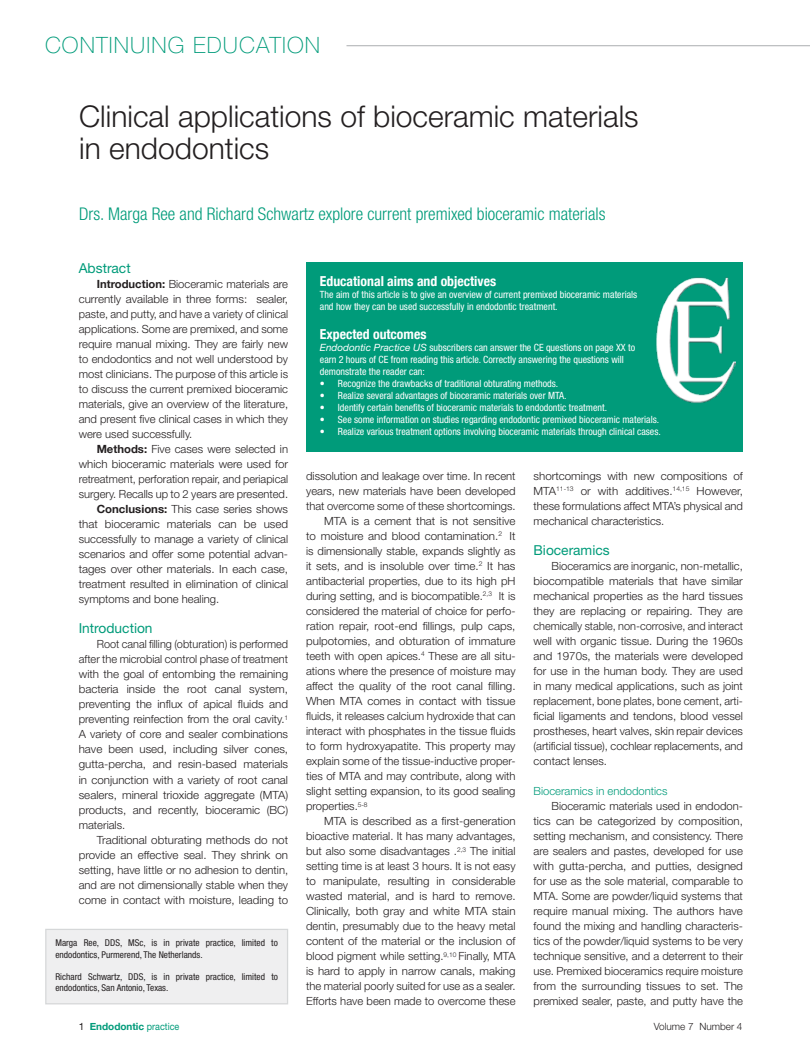
<style>
.page{position:relative;width:810px;height:1054px;background:#fff}
.page>*{position:absolute;margin:0;border:0;box-sizing:border-box;transform-origin:0 0}
.t1{font:300 30px/32.5px "Helvetica Neue";color:#231f20}
.t2{font:100 22.5px "Helvetica Neue";letter-spacing:.05em;color:#009b7a}
.t3{font:300 condensed 17.5px "Helvetica Neue";color:#009b7a}
.t4{font:700 condensed 13.75px "Helvetica Neue";color:#fff}
.t5{font:13.75px "Helvetica Neue";color:#009b7a}
.t6{font:300 11.25px/15px "Helvetica Neue";color:#231f20;text-align:justify}
.t7{font:300 11.25px "Helvetica Neue";color:#009b7a}
.t8{font:condensed 10px/12px "Helvetica Neue";color:#fff}
.t9{font:700 10px "Helvetica Neue";letter-spacing:-.005em;color:#009b7a}
.t10{font:300 10px "Helvetica Neue";color:#231f20}
.t11{font:condensed 9.38px/11.2px "Helvetica Neue";color:#231f20}
.s1{font-weight:700}
.s2{font-style:italic;font-stretch:normal}
.s3{font-weight:400;color:#231f20}
.s4{font-weight:400}
</style>
<div class="page">
<div style="left:46px;top:929px;width:242px;height:74px;background:#efeff0"></div>
<div style="left:45px;top:928px;width:243px;height:76px;border:1px solid #d5d7d8"></div>
<div style="left:306px;top:262px;width:437px;height:189px;background:#009b7a"></div>
<img style="left:656px;top:277px;width:79px;height:127px">
<hr style="left:347px;top:45px;width:463px;height:1px;background:#bcbec0">
<h2 class="t2" style="left:45px;top:32px;width:277px">CONTINUING EDUCATION</h2>
<h1 class="t1" style="left:79px;top:99px;width:561px">Clinical applications of bioceramic materials in endodontics</h1>
<h3 class="t3" style="left:79px;top:204px;width:528px">Drs. Marga Ree and Richard Schwartz explore current premixed bioceramic materials</h3>
<p class="t5" style="left:79px;top:260px;width:53px">Abstract</p>
<p class="t6" style="left:79px;top:276px;width:211px;text-indent:18px"><span class="s1">Introduction:</span> Bioceramic materials are currently available in three forms: sealer, paste, and putty, and have a variety of clinical applications. Some are premixed, and some require manual mixing. They are fairly new to endodontics and not well understood by most clinicians. The purpose of this article is to discuss the current premixed bioceramic materials, give an overview of the literature, and present five clinical cases in which they were used successfully.</p>
<p class="t6" style="left:97px;top:441px;width:193px"><span class="s1">Methods:</span> Five cases were selected in</p>
<p class="t6" style="left:79px;top:456px;width:211px">which bioceramic materials were used for</p>
<p class="t6" style="left:79px;top:471px;width:211px">retreatment, perforation repair, and periapical</p>
<p class="t6" style="left:79px;top:486px;width:211px">surgery. Recalls up to 2 years are presented.</p>
<p class="t6" style="left:97px;top:501px;width:193px"><span class="s1">Conclusions:</span> This case series shows</p>
<p class="t6" style="left:79px;top:516px;width:211px">that bioceramic materials can be used</p>
<p class="t6" style="left:79px;top:531px;width:211px">successfully to manage a variety of clinical</p>
<p class="t6" style="left:79px;top:546px;width:211px">scenarios and offer some potential advan-</p>
<p class="t6" style="left:79px;top:561px;width:211px">tages over other materials. In each case,</p>
<p class="t6" style="left:79px;top:576px;width:211px">treatment resulted in elimination of clinical</p>
<p class="t6" style="left:79px;top:591px;width:142px">symptoms and bone healing.</p>
<p class="t5" style="left:79px;top:620px;width:75px">Introduction</p>
<p class="t6" style="left:79px;top:636px;width:211px;text-indent:18px">Root canal filling (obturation) is performed after the microbial control phase of treatment with the goal of entombing the remaining bacteria inside the root canal system, preventing the influx of apical fluids and preventing reinfection from the oral cavity.<sup>1<br></sup>A variety of core and sealer combinations have been used, including silver cones, gutta-percha, and resin-based materials in conjunction with a variety of root canal sealers, mineral trioxide aggregate (MTA) products, and recently, bioceramic (BC) materials.</p>
<p class="t6" style="left:79px;top:831px;width:211px;text-indent:18px">Traditional obturating methods do not provide an effective seal. They shrink on setting, have little or no adhesion to dentin, and are not dimensionally stable when they come in contact with moisture, leading to</p>
<p class="t11" style="left:55px;top:937px;width:224px">Marga Ree, DDS, MSc, is in private practice, limited to endodontics, Purmerend, The Netherlands.</p>
<p class="t11" style="left:55px;top:970px;width:224px">Richard Schwartz, DDS, is in private practice, limited to endodontics, San Antonio, Texas.</p>
<p class="t4" style="left:320px;top:270px;width:178px">Educational aims and objectives</p>
<p class="t8" style="left:320px;top:288px;width:319px">The aim of this article is to give an overview of current premixed bioceramic materials and how they can be used successfully in endodontic treatment.</p>
<p class="t4" style="left:320px;top:323px;width:108px">Expected outcomes</p>
<p class="t8" style="left:320px;top:341px;width:317px"><span class="s2">Endodontic Practice US</span> subscribers can answer the CE questions on page XX to earn 2 hours of CE from reading this article. Correctly answering the questions will demonstrate the reader can:</p>
<p class="t8" style="left:320px;top:377px;width:240px">• Recognize the drawbacks of traditional obturating methods.</p>
<p class="t8" style="left:320px;top:389px;width:248px">• Realize several advantages of bioceramic materials over MTA.</p>
<p class="t8" style="left:320px;top:401px;width:289px">• Identify certain benefits of bioceramic materials to endodontic treatment.</p>
<p class="t8" style="left:320px;top:413px;width:341px">• See some information on studies regarding endodontic premixed bioceramic materials.</p>
<p class="t8" style="left:320px;top:425px;width:342px">• Realize various treatment options involving bioceramic materials through clinical cases.</p>
<p class="t6" style="left:306px;top:468px;width:211px">dissolution and leakage over time. In recent</p>
<p class="t6" style="left:306px;top:483px;width:211px">years, new materials have been developed</p>
<p class="t6" style="left:306px;top:498px;width:211px">that overcome some of these shortcomings.</p>
<p class="t6" style="left:324px;top:513px;width:193px">MTA is a cement that is not sensitive</p>
<p class="t6" style="left:306px;top:528px;width:211px">to moisture and blood contamination.<sup>2</sup> It</p>
<p class="t6" style="left:306px;top:543px;width:211px">is dimensionally stable, expands slightly as</p>
<p class="t6" style="left:306px;top:558px;width:211px">it sets, and is insoluble over time.<sup>2</sup> It has</p>
<p class="t6" style="left:306px;top:573px;width:211px">antibacterial properties, due to its high pH</p>
<p class="t6" style="left:306px;top:588px;width:211px">during setting, and is biocompatible.<sup>2,3</sup> It is</p>
<p class="t6" style="left:306px;top:603px;width:211px">considered the material of choice for perfo-</p>
<p class="t6" style="left:306px;top:618px;width:211px">ration repair, root-end fillings, pulp caps,</p>
<p class="t6" style="left:306px;top:633px;width:211px">pulpotomies, and obturation of immature</p>
<p class="t6" style="left:306px;top:648px;width:211px">teeth with open apices.<sup>4</sup> These are all situ-</p>
<p class="t6" style="left:306px;top:663px;width:211px">ations where the presence of moisture may</p>
<p class="t6" style="left:306px;top:678px;width:211px">affect the quality of the root canal filling.</p>
<p class="t6" style="left:306px;top:693px;width:211px">When MTA comes in contact with tissue</p>
<p class="t6" style="left:306px;top:708px;width:211px">fluids, it releases calcium hydroxide that can</p>
<p class="t6" style="left:306px;top:723px;width:211px">interact with phosphates in the tissue fluids</p>
<p class="t6" style="left:306px;top:738px;width:211px">to form hydroxyapatite. This property may</p>
<p class="t6" style="left:306px;top:753px;width:211px">explain some of the tissue-inductive proper-</p>
<p class="t6" style="left:306px;top:768px;width:211px">ties of MTA and may contribute, along with</p>
<p class="t6" style="left:306px;top:783px;width:211px">slight setting expansion, to its good sealing</p>
<p class="t6" style="left:306px;top:798px;width:63px">properties.<sup>5-8</sup></p>
<p class="t6" style="left:324px;top:813px;width:193px">MTA is described as a first-generation</p>
<p class="t6" style="left:306px;top:828px;width:211px">bioactive material. It has many advantages,</p>
<p class="t6" style="left:306px;top:843px;width:211px">but also some disadvantages .<sup>2,3</sup> The initial</p>
<p class="t6" style="left:306px;top:858px;width:211px">setting time is at least 3 hours. It is not easy</p>
<p class="t6" style="left:306px;top:873px;width:211px">to manipulate, resulting in considerable</p>
<p class="t6" style="left:306px;top:888px;width:211px">wasted material, and is hard to remove.</p>
<p class="t6" style="left:306px;top:903px;width:211px">Clinically, both gray and white MTA stain</p>
<p class="t6" style="left:306px;top:918px;width:211px">dentin, presumably due to the heavy metal</p>
<p class="t6" style="left:306px;top:933px;width:211px">content of the material or the inclusion of</p>
<p class="t6" style="left:306px;top:948px;width:211px">blood pigment while setting.<sup>9,10</sup> Finally, MTA</p>
<p class="t6" style="left:306px;top:963px;width:211px">is hard to apply in narrow canals, making</p>
<p class="t6" style="left:306px;top:978px;width:211px">the material poorly suited for use as a sealer.</p>
<p class="t6" style="left:306px;top:993px;width:211px">Efforts have been made to overcome these</p>
<p class="t6" style="left:534px;top:468px;width:211px">shortcomings with new compositions of MTA<sup>11-13</sup> or with additives.<sup>14,15</sup> However, these formulations affect MTA’s physical and mechanical characteristics.</p>
<p class="t5" style="left:534px;top:541px;width:78px">Bioceramics</p>
<p class="t6" style="left:534px;top:558px;width:211px;text-indent:18px">Bioceramics are inorganic, non-metallic, biocompatible materials that have similar mechanical properties as the hard tissues they are replacing or repairing. They are chemically stable, non-corrosive, and interact well with organic tissue. During the 1960s and 1970s, the materials were developed for use in the human body. They are used in many medical applications, such as joint replacement, bone plates, bone cement, arti&shy;ficial ligaments and tendons, blood vessel prostheses, heart valves, skin repair devices (artificial tissue), cochlear replacements, and contact lenses.</p>
<p class="t7" style="left:534px;top:784px;width:135px">Bioceramics in endodontics</p>
<p class="t6" style="left:534px;top:798px;width:211px;text-indent:18px">Bioceramic materials used in endodon&shy;tics can be categorized by composition, setting mechanism, and consistency. There are sealers and pastes, developed for use with gutta-percha, and putties, designed for use as the sole material, comparable to MTA. Some are powder/liquid systems that require manual mixing. The authors have found the mixing and handling characteris&shy;tics of the powder/liquid systems to be very technique sensitive, and a deterrent to their use. Premixed bioceramics require moisture from the surrounding tissues to set. The premixed sealer, paste, and putty have the</p>
<p class="t9" style="left:79px;top:1017px;width:102px"><span class="s3">1</span> Endodontic <span class="s4">practice</span></p>
<p class="t10" style="left:654px;top:1020px;width:90px">Volume 7 Number 4</p>
</div>
